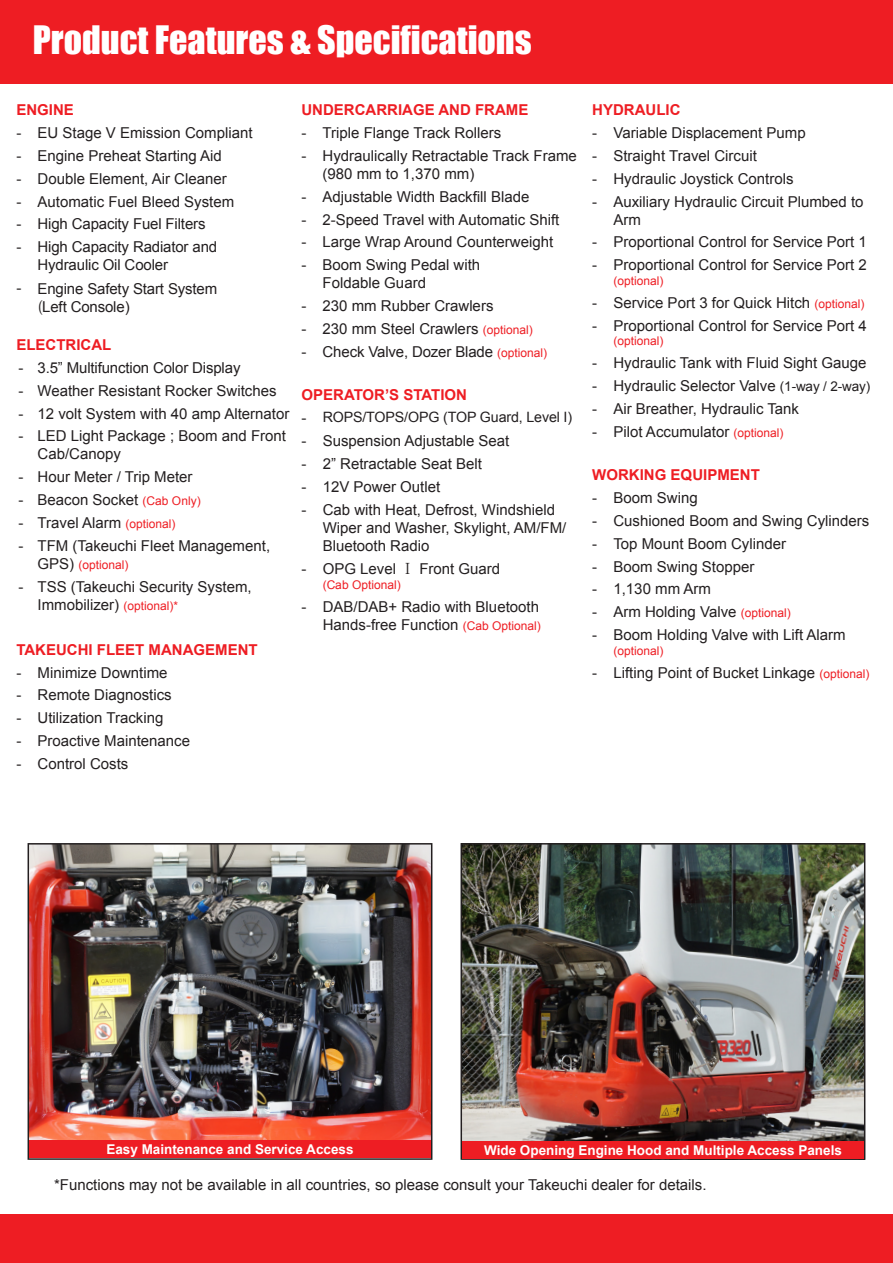
<style>
.page{position:relative;width:893px;height:1263px;background:#fff}
.page>*{position:absolute;margin:0;border:0;box-sizing:border-box;transform-origin:0 0}
.t1{font:36px "Impact";color:#fff}
.t2{font:15px/18px "Arial";color:#231f20}
.t3{font:700 15px "Arial";color:#ee1d23}
.t4{font:14.25px "Arial";letter-spacing:-.01em;color:#231f20}
.t5{font:700 13.5px "Arial";color:#fff}
.t6{font:12px "Arial";color:#ee1d23}
.s1{font-family:"Koz Min Pr 6 N"}
.s2{font-size:12px;color:#ee1d23}
.s3{font-size:15px;color:#231f20}
.s4{font-size:15px}
.s5{font-size:13.5px}
</style>
<div class="page">
<div style="left:0;top:1215px;width:893px;height:48px;background:#ee1d23"></div>
<div style="left:0;top:0;width:893px;height:83px;background:#ee1d23"></div>
<img style="left:31px;top:846px;width:398px;height:294px">
<div style="left:28px;top:843px;width:404px;height:317px;border:2px solid #231f20"></div>
<div style="left:29px;top:1140px;width:402px;height:18px;background:#ee1d23"></div>
<img style="left:464px;top:846px;width:398px;height:295px">
<div style="left:461px;top:843px;width:404px;height:317px;border:2px solid #231f20"></div>
<div style="left:462px;top:1141px;width:402px;height:18px;background:#ee1d23"></div>
<h1 class="t1" style="left:33px;top:12px;width:500px">Product Features &amp; Specifications</h1>
<p class="t3" style="left:16px;top:104px;width:59px">ENGINE</p>
<p class="t2" style="left:16px;top:125px;width:238px">- EU Stage V Emission Compliant</p>
<p class="t2" style="left:16px;top:148px;width:207px">- Engine Preheat Starting Aid</p>
<p class="t2" style="left:16px;top:171px;width:212px">- Double Element, Air Cleaner</p>
<p class="t2" style="left:16px;top:194px;width:219px">- Automatic Fuel Bleed System</p>
<p class="t2" style="left:16px;top:217px;width:191px">- High Capacity Fuel Filters</p>
<p class="t2" style="left:38px;top:239px;width:181px;text-indent:-21px">- High Capacity Radiator and<br>Hydraulic Oil Cooler</p>
<p class="t2" style="left:38px;top:281px;width:181px;text-indent:-21px">- Engine Safety Start System <span class="s1">(</span>Left Console)</p>
<p class="t3" style="left:16px;top:339px;width:96px">ELECTRICAL</p>
<p class="t2" style="left:19px;top:360px;width:223px">- 3.5” Multifunction Color Display</p>
<p class="t2" style="left:19px;top:383px;width:260px">- Weather Resistant Rocker Switches</p>
<p class="t2" style="left:19px;top:406px;width:272px">- 12 volt System with 40 amp Alternator</p>
<p class="t2" style="left:38px;top:428px;width:250px;text-indent:-19px">- LED Light Package ; Boom and Front<br>Cab/Canopy</p>
<p class="t2" style="left:19px;top:469px;width:176px">- Hour Meter / Trip Meter</p>
<p class="t2" style="left:19px;top:492px;width:184px">- Beacon Socket <span class="s2">(Cab Only)</span></p>
<p class="t2" style="left:19px;top:515px;width:158px">- Travel Alarm <span class="s2">(optional)</span></p>
<p class="t2" style="left:19px;top:538px;width:253px">- TFM (Takeuchi Fleet Management,</p>
<p class="t6" style="left:38px;top:560px;width:92px"><span class="s3">GPS)</span> (optional)</p>
<p class="t2" style="left:38px;top:579px;width:216px;text-indent:-19px">- TSS (Takeuchi Security System,<br>Immobilizer) <span class="s2">(optional)*</span></p>
<p class="t3" style="left:16px;top:644px;width:243px">TAKEUCHI FLEET MANAGEMENT</p>
<p class="t2" style="left:16px;top:665px;width:153px">- Minimize Downtime</p>
<p class="t2" style="left:16px;top:688px;width:157px">- Remote Diagnostics</p>
<p class="t2" style="left:16px;top:710px;width:149px">- Utilization Tracking</p>
<p class="t2" style="left:16px;top:733px;width:175px">- Proactive Maintenance</p>
<p class="t2" style="left:16px;top:756px;width:114px">- Control Costs</p>
<p class="t3" style="left:301px;top:104px;width:228px">UNDERCARRIAGE AND FRAME</p>
<p class="t2" style="left:301px;top:125px;width:201px">- Triple Flange Track Rollers</p>
<p class="t2" style="left:323px;top:148px;width:256px;text-indent:-21px">- Hydraulically Retractable Track Frame (980 mm to 1,370 mm)</p>
<p class="t2" style="left:301px;top:189px;width:229px">- Adjustable Width Backfill Blade</p>
<p class="t2" style="left:301px;top:212px;width:259px">- 2-Speed Travel with Automatic Shift</p>
<p class="t2" style="left:301px;top:235px;width:253px">- Large Wrap Around Counterweight</p>
<p class="t2" style="left:323px;top:257px;width:159px;text-indent:-21px">- Boom Swing Pedal with<br>Foldable Guard</p>
<p class="t2" style="left:301px;top:298px;width:194px">- 230 mm Rubber Crawlers</p>
<p class="t2" style="left:301px;top:321px;width:233px">- 230 mm Steel Crawlers <span class="s2">(optional)</span></p>
<p class="t2" style="left:301px;top:344px;width:247px">- Check Valve, Dozer Blade <span class="s2">(optional)</span></p>
<p class="t3" style="left:301px;top:389px;width:167px">OPERATOR’S STATION</p>
<p class="t4" style="left:301px;top:412px;width:272px"><span class="s4">-</span> ROPS/TOPS/OPG (TOP Guard, Level I)</p>
<p class="t2" style="left:301px;top:433px;width:209px">- Suspension Adjustable Seat</p>
<p class="t2" style="left:301px;top:456px;width:182px">- 2” Retractable Seat Belt</p>
<p class="t2" style="left:301px;top:479px;width:140px">- 12V Power Outlet</p>
<p class="t2" style="left:323px;top:502px;width:245px;text-indent:-21px">- Cab with Heat, Defrost, Windshield<br>Wiper and Washer, Skylight, AM/FM/<br>Bluetooth Radio</p>
<p class="t2" style="left:301px;top:561px;width:200px">- OPG Level <span class="s1">Ⅰ</span> Front Guard</p>
<p class="t6" style="left:323px;top:580px;width:80px">(Cab Optional)</p>
<p class="t2" style="left:301px;top:599px;width:241px;text-align:right">- DAB/DAB+ Radio with Bluetooth<br>Hands-free Function <span class="s2">(Cab Optional)</span></p>
<p class="t3" style="left:592px;top:104px;width:90px">HYDRAULIC</p>
<p class="t2" style="left:592px;top:125px;width:215px">- Variable Displacement Pump</p>
<p class="t2" style="left:592px;top:148px;width:166px">- Straight Travel Circuit</p>
<p class="t2" style="left:592px;top:171px;width:203px">- Hydraulic Joystick Controls</p>
<p class="t2" style="left:613px;top:194px;width:252px;text-indent:-21px">- Auxiliary Hydraulic Circuit Plumbed to<br>Arm</p>
<p class="t2" style="left:592px;top:235px;width:276px">- Proportional Control for Service Port 1</p>
<p class="t2" style="left:592px;top:257px;width:276px">- Proportional Control for Service Port 2</p>
<p class="t6" style="left:613px;top:276px;width:52px">(optional)</p>
<p class="t2" style="left:592px;top:295px;width:274px">- Service Port 3 for Quick Hitch <span class="s2">(optional)</span></p>
<p class="t2" style="left:592px;top:318px;width:276px">- Proportional Control for Service Port 4</p>
<p class="t6" style="left:613px;top:336px;width:52px">(optional)</p>
<p class="t2" style="left:592px;top:355px;width:276px">- Hydraulic Tank with Fluid Sight Gauge</p>
<p class="t2" style="left:592px;top:378px;width:279px">- Hydraulic Selector Valve <span class="s5">(1-way / 2-way)</span></p>
<p class="t2" style="left:592px;top:401px;width:208px">- Air Breather, Hydraulic Tank</p>
<p class="t2" style="left:592px;top:424px;width:193px">- Pilot Accumulator <span class="s2">(optional)</span></p>
<p class="t3" style="left:592px;top:469px;width:169px">WORKING EQUIPMENT</p>
<p class="t2" style="left:592px;top:490px;width:107px">- Boom Swing</p>
<p class="t2" style="left:592px;top:513px;width:279px">- Cushioned Boom and Swing Cylinders</p>
<p class="t2" style="left:592px;top:536px;width:195px">- Top Mount Boom Cylinder</p>
<p class="t2" style="left:592px;top:559px;width:164px">- Boom Swing Stopper</p>
<p class="t2" style="left:592px;top:581px;width:120px">- 1,130 mm Arm</p>
<p class="t2" style="left:592px;top:604px;width:200px">- Arm Holding Valve <span class="s2">(optional)</span></p>
<p class="t2" style="left:592px;top:627px;width:255px">- Boom Holding Valve with Lift Alarm</p>
<p class="t6" style="left:613px;top:646px;width:52px">(optional)</p>
<p class="t2" style="left:592px;top:665px;width:279px">- Lifting Point of Bucket Linkage <span class="s2">(optional)</span></p>
<p class="t5" style="left:106px;top:1144px;width:249px">Easy Maintenance and Service Access</p>
<p class="t5" style="left:484px;top:1145px;width:359px">Wide Opening Engine Hood and Multiple Access Panels</p>
<p class="t2" style="left:54px;top:1177px;width:654px">*Functions may not be available in all countries, so please consult your Takeuchi dealer for details.</p>
</div>
